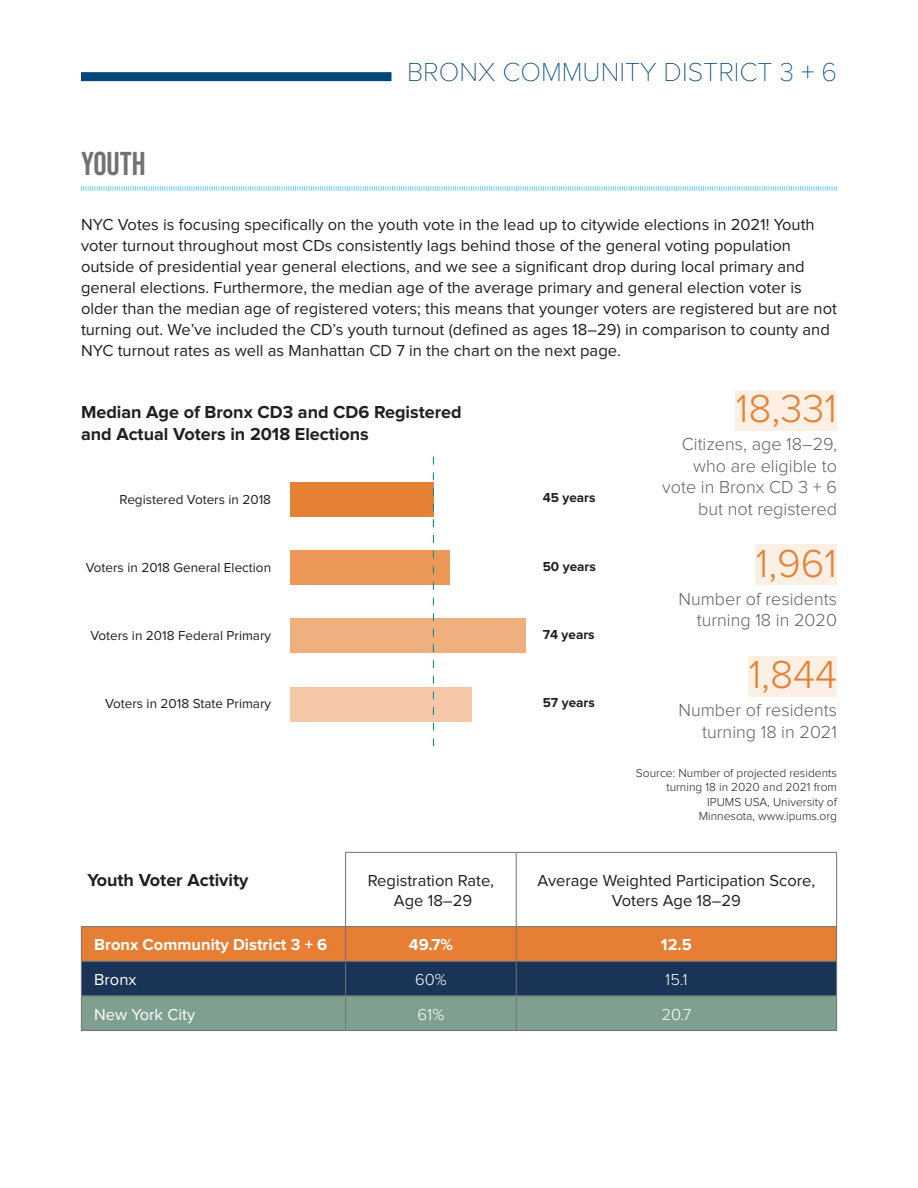
<style>
.page{position:relative;width:918px;height:1188px;background:#fff}
.page>*{position:absolute;margin:0;border:0;box-sizing:border-box;transform-origin:0 0}
.highlighted_numbers{font:300 40.5px "Proxima Nova";color:#e67f33}
.subhead_1{font:33px "Bebas Neue";color:#727272}
.t1{font:100 27px "Proxima Nova T";color:#01497b}
.highlighted_text{font:300 18px/21.6px "Proxima Nova";color:#606262;text-align:right}
.subhead_2{font:700 18px/21.6px "Proxima Nova";color:#231f20}
.body{font:16.5px/21px "Proxima Nova";color:#231f20;text-align:center}
.t2{font:700 16.5px "Proxima Nova";color:#fff}
.t3{font:16.5px "Proxima Nova";color:#fff}
.t4{font:300 16.5px "Proxima Nova";color:#fff}
.t5{font:13.5px "Proxima Nova";color:#231f20}
.t6{font:700 13.5px "Proxima Nova";color:#231f20}
.footnotes___Back{font:300 12px/14.4px "Proxima Nova";color:#231f20;text-align:right}
</style>
<div class="page">
<div style="left:81px;top:72px;width:311px;height:9px;background:#01497b"></div>
<svg style="left:81px;top:186px;width:756px;height:5px"></svg>
<div style="left:736px;top:390px;width:101px;height:40px;background:#fcf0e4"></div>
<div style="left:756px;top:545px;width:81px;height:40px;background:#fcf0e4"></div>
<div style="left:749px;top:656px;width:88px;height:40px;background:#fcf0e4"></div>
<svg style="left:82px;top:927px;width:754px;height:103px;background:#7f705e"></svg>
<hr style="left:345px;top:852px;width:171px;height:1px;background:#727272">
<hr style="left:516px;top:852px;width:321px;height:1px;background:#727272">
<hr style="left:836px;top:853px;width:1px;height:73px;background:#727272">
<hr style="left:81px;top:926px;width:265px;height:1px;background:#727272">
<hr style="left:81px;top:927px;width:1px;height:34px;background:#727272">
<hr style="left:346px;top:926px;width:170px;height:1px;background:#727272">
<hr style="left:345px;top:927px;width:1px;height:34px;background:#727272">
<hr style="left:516px;top:926px;width:321px;height:1px;background:#727272">
<hr style="left:516px;top:927px;width:1px;height:34px;background:#727272">
<hr style="left:836px;top:927px;width:1px;height:34px;background:#727272">
<hr style="left:81px;top:961px;width:265px;height:1px;background:#727272">
<hr style="left:81px;top:962px;width:1px;height:34px;background:#727272">
<hr style="left:346px;top:961px;width:170px;height:1px;background:#727272">
<hr style="left:345px;top:962px;width:1px;height:34px;background:#727272">
<hr style="left:516px;top:961px;width:321px;height:1px;background:#727272">
<hr style="left:516px;top:962px;width:1px;height:34px;background:#727272">
<hr style="left:836px;top:962px;width:1px;height:34px;background:#727272">
<hr style="left:81px;top:996px;width:265px;height:1px;background:#727272">
<hr style="left:81px;top:996px;width:1px;height:34px;background:#727272">
<hr style="left:346px;top:996px;width:170px;height:1px;background:#727272">
<hr style="left:345px;top:996px;width:1px;height:34px;background:#727272">
<hr style="left:516px;top:996px;width:321px;height:1px;background:#727272">
<hr style="left:516px;top:996px;width:1px;height:34px;background:#727272">
<hr style="left:836px;top:996px;width:1px;height:34px;background:#727272">
<hr style="left:81px;top:1030px;width:265px;height:1px;background:#727272">
<hr style="left:346px;top:1030px;width:170px;height:1px;background:#727272">
<hr style="left:516px;top:1030px;width:321px;height:1px;background:#727272">
<hr style="left:345px;top:853px;width:1px;height:73px;background:#727272">
<hr style="left:516px;top:853px;width:1px;height:73px;background:#727272">
<div style="left:291px;top:483px;width:143px;height:34px;background:#e68032"></div>
<div style="left:291px;top:551px;width:159px;height:34px;background:#eb9859"></div>
<div style="left:291px;top:619px;width:235px;height:34px;background:#efaf7e"></div>
<div style="left:291px;top:687px;width:181px;height:34px;background:#f4c8a7"></div>
<svg style="left:433px;top:457px;width:1px;height:290px"></svg>
<p class="subhead_1" style="left:81px;top:145px;width:66px">YOUTH</p>
<h3 class="t1" style="left:407px;top:52px;width:431px">BRONX COMMUNITY DISTRICT 3 + 6</h3>
<p class="body" style="left:81px;top:215px;width:757px;text-align:left">NYC Votes is focusing specifically on the youth vote in the lead up to citywide elections in 2021! Youth voter turnout throughout most CDs consistently lags behind those of the general voting population outside of presidential year general elections, and we see a significant drop during local primary and general elections. Furthermore, the median age of the average primary and general election voter is older than the median age of registered voters; this means that younger voters are registered but are not turning out. We’ve included the CD’s youth turnout (defined as ages 18–29) in comparison to county and NYC turnout rates as well as Manhattan CD 7 in the chart on the next page.</p>
<p class="subhead_2" style="left:81px;top:402px;width:382px">Median Age of Bronx CD3 and CD6 Registered and Actual Voters in 2018 Elections</p>
<p class="highlighted_numbers" style="left:736px;top:390px;width:103px">18,331</p>
<p class="highlighted_text" style="left:662px;top:434px;width:176px">Citizens, age 18–29, who are eligible to vote in Bronx CD 3 + 6 but not registered</p>
<p class="highlighted_numbers" style="left:756px;top:545px;width:83px">1,961</p>
<p class="highlighted_text" style="left:678px;top:589px;width:160px">Number of residents turning 18 in 2020</p>
<p class="highlighted_numbers" style="left:749px;top:656px;width:90px">1,844</p>
<p class="highlighted_text" style="left:678px;top:700px;width:160px">Number of residents turning 18 in 2021</p>
<p class="footnotes___Back" style="left:636px;top:766px;width:203px">Source: Number of projected residents turning 18 in 2020 and 2021 from<br>IPUMS USA, University of<br>Minnesota, www.ipums.org</p>
<p class="t5" style="left:120px;top:493px;width:153px">Registered Voters in 2018</p>
<p class="t6" style="left:543px;top:492px;width:54px">45 years</p>
<p class="t5" style="left:86px;top:561px;width:187px">Voters in 2018 General Election</p>
<p class="t6" style="left:543px;top:560px;width:55px">50 years</p>
<p class="t5" style="left:90px;top:629px;width:182px">Voters in 2018 Federal Primary</p>
<p class="t6" style="left:543px;top:628px;width:53px">74 years</p>
<p class="t5" style="left:105px;top:697px;width:168px">Voters in 2018 State Primary</p>
<p class="t6" style="left:543px;top:696px;width:54px">57 years</p>
<p class="subhead_2" style="left:87px;top:870px;width:163px">Youth Voter Activity</p>
<p class="body" style="left:368px;top:871px;width:128px;line-height:19.8px">Registration Rate,<br>Age 18–29</p>
<p class="body" style="left:538px;top:871px;width:279px;line-height:19.8px">Average Weighted Participation Score,<br>Voters Age 18–29</p>
<p class="t2" style="left:94px;top:937px;width:235px">Bronx Community District 3 + 6</p>
<p class="t2" style="left:409px;top:937px;width:46px">49.7%</p>
<p class="t2" style="left:661px;top:937px;width:32px">12.5</p>
<p class="t3" style="left:94px;top:972px;width:44px">Bronx</p>
<p class="t4" style="left:415px;top:972px;width:33px">60%</p>
<p class="t4" style="left:665px;top:972px;width:24px">15.1</p>
<p class="t3" style="left:94px;top:1007px;width:103px">New York City</p>
<p class="t4" style="left:418px;top:1007px;width:28px">61%</p>
<p class="t4" style="left:661px;top:1007px;width:31px">20.7</p>
</div>
